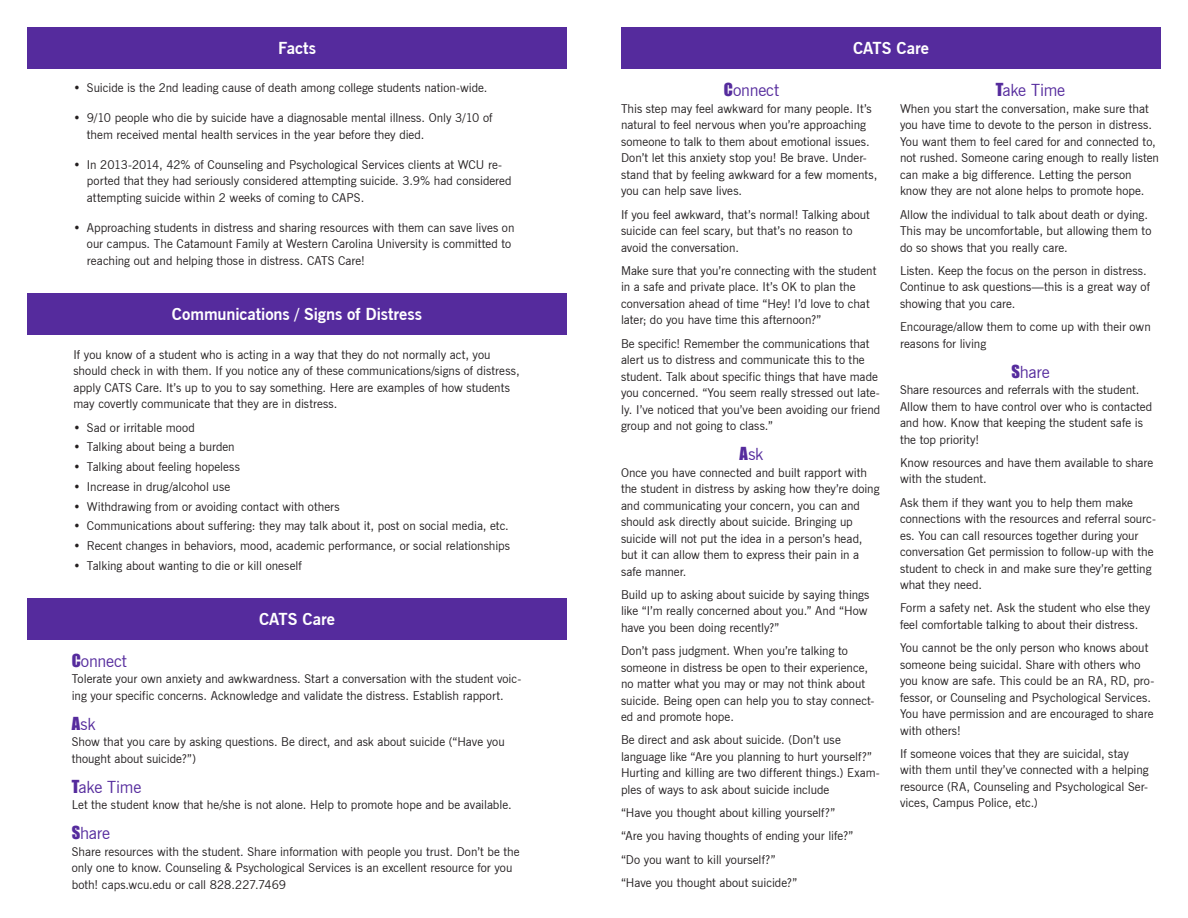
<style>
.page{position:relative;width:1188px;height:918px;background:#fff}
.page>*{position:absolute;margin:0;border:0;box-sizing:border-box;transform-origin:0 0}
.t1{font:700 16.5px "News Gothic BT";letter-spacing:-.005em;color:#fff}
.t2{font:16.5px "News Gothic BT";letter-spacing:-.015em;color:#552b9d}
.t3{font:12px/16.5px "News Gothic BT";color:#231f20}
.s1{font-family:"Impact"}
</style>
<div class="page">
<div style="left:27px;top:27px;width:540px;height:42px;background:#552b9d"></div>
<div style="left:27px;top:293px;width:540px;height:42px;background:#552b9d"></div>
<div style="left:27px;top:598px;width:540px;height:42px;background:#552b9d"></div>
<div style="left:621px;top:27px;width:540px;height:42px;background:#552b9d"></div>
<p class="t1" style="left:278px;top:38px;width:39px">Facts</p>
<p class="t3" style="left:73px;top:80px;width:416px">• Suicide is the 2nd leading cause of death among college students nation-wide.</p>
<p class="t3" style="left:87px;top:110px;width:407px;text-indent:-14px">• 9/10 people who die by suicide have a diagnosable mental illness. Only 3/10 of them received mental health services in the year before they died.</p>
<p class="t3" style="left:87px;top:156px;width:426px;text-indent:-14px">• In 2013-2014, 42% of Counseling and Psychological Services clients at WCU re&shy;ported that they had seriously considered attempting suicide. 3.9% had considered attempting suicide within 2 weeks of coming to CAPS.</p>
<p class="t3" style="left:87px;top:219px;width:429px;text-indent:-14px">• Approaching students in distress and sharing resources with them can save lives on our campus. The Catamount Family at Western Carolina University is committed to reaching out and helping those in distress. CATS Care!</p>
<p class="t1" style="left:172px;top:305px;width:252px">Communications / Signs of Distress</p>
<p class="t3" style="left:73px;top:346px;width:448px">If you know of a student who is acting in a way that they do not normally act, you should check in with them. If you notice any of these communications/signs of distress, apply CATS Care. It’s up to you to say something. Here are examples of how students may covertly communicate that they are in distress.</p>
<p class="t3" style="left:73px;top:419px;width:123px">• Sad or irritable mood</p>
<p class="t3" style="left:73px;top:439px;width:163px">• Talking about being a burden</p>
<p class="t3" style="left:73px;top:459px;width:168px">• Talking about feeling hopeless</p>
<p class="t3" style="left:73px;top:478px;width:158px">• Increase in drug/alcohol use</p>
<p class="t3" style="left:73px;top:498px;width:268px">• Withdrawing from or avoiding contact with others</p>
<p class="t3" style="left:73px;top:518px;width:437px">• Communications about suffering: they may talk about it, post on social media, etc.</p>
<p class="t3" style="left:73px;top:537px;width:438px">• Recent changes in behaviors, mood, academic performance, or social relationships</p>
<p class="t3" style="left:73px;top:557px;width:230px">• Talking about wanting to die or kill oneself</p>
<p class="t1" style="left:259px;top:609px;width:77px">CATS Care</p>
<p class="t2" style="left:72px;top:651px;width:57px"><span class="s1">C</span>onnect</p>
<p class="t3" style="left:72px;top:670px;width:451px">Tolerate your own anxiety and awkwardness. Start a conversation with the student voic&shy;ing your specific concerns. Acknowledge and validate the distress. Establish rapport.</p>
<p class="t2" style="left:72px;top:714px;width:25px"><span class="s1">A</span>sk</p>
<p class="t3" style="left:72px;top:733px;width:434px">Show that you care by asking questions. Be direct, and ask about suicide (“Have you thought about suicide?”)</p>
<p class="t2" style="left:72px;top:777px;width:71px"><span class="s1">T</span>ake Time</p>
<p class="t3" style="left:72px;top:796px;width:441px">Let the student know that he/she is not alone. Help to promote hope and be available.</p>
<p class="t2" style="left:72px;top:823px;width:40px"><span class="s1">S</span>hare</p>
<p class="t3" style="left:72px;top:843px;width:449px">Share resources with the student. Share information with people you trust. Don’t be the only one to know. Counseling &amp; Psychological Services is an excellent resource for you both! caps.wcu.edu or call 828.227.7469</p>
<p class="t1" style="left:853px;top:38px;width:77px">CATS Care</p>
<p class="t2" style="left:724px;top:81px;width:57px"><span class="s1">C</span>onnect</p>
<p class="t3" style="left:621px;top:100px;width:258px">This step may feel awkward for many people. It’s natural to feel nervous when you’re approaching someone to talk to them about emotional issues.<br>Don’t let this anxiety stop you! Be brave. Under&shy;stand that by feeling awkward for a few moments, you can help save lives.</p>
<p class="t3" style="left:621px;top:206px;width:250px">If you feel awkward, that’s normal! Talking about suicide can feel scary, but that’s no reason to avoid the conversation.</p>
<p class="t3" style="left:621px;top:262px;width:257px">Make sure that you’re connecting with the student in a safe and private place. It’s OK to plan the conversation ahead of time “Hey! I’d love to chat later; do you have time this afternoon?”</p>
<p class="t3" style="left:621px;top:335px;width:261px">Be specific! Remember the communications that alert us to distress and communicate this to the student. Talk about specific things that have made you concerned. “You seem really stressed out late&shy;ly. I’ve noticed that you’ve been avoiding our friend group and not going to class.”</p>
<p class="t2" style="left:740px;top:444px;width:25px"><span class="s1">A</span>sk</p>
<p class="t3" style="left:621px;top:464px;width:260px">Once you have connected and built rapport with the student in distress by asking how they’re doing and communicating your concern, you can and should ask directly about suicide. Bringing up suicide will not put the idea in a person’s head, but it can allow them to express their pain in a safe manner.</p>
<p class="t3" style="left:621px;top:586px;width:250px">Build up to asking about suicide by saying things like “I’m really concerned about you.” And “How have you been doing recently?”</p>
<p class="t3" style="left:621px;top:643px;width:255px">Don’t pass judgment. When you’re talking to someone in distress be open to their experience, no matter what you may or may not think about suicide. Being open can help you to stay connect&shy;ed and promote hope.</p>
<p class="t3" style="left:621px;top:732px;width:260px">Be direct and ask about suicide. (Don’t use language like “Are you planning to hurt yourself?” Hurting and killing are two different things.) Exam&shy;ples of ways to ask about suicide include</p>
<p class="t3" style="left:621px;top:805px;width:216px">“Have you thought about killing yourself?”</p>
<p class="t3" style="left:621px;top:828px;width:234px">“Are you having thoughts of ending your life?”</p>
<p class="t3" style="left:621px;top:851px;width:156px">“Do you want to kill yourself?”</p>
<p class="t3" style="left:621px;top:874px;width:178px">“Have you thought about suicide?”</p>
<p class="t2" style="left:996px;top:81px;width:71px"><span class="s1">T</span>ake Time</p>
<p class="t3" style="left:900px;top:100px;width:260px">When you start the conversation, make sure that you have time to devote to the person in distress.<br>You want them to feel cared for and connected to, not rushed. Someone caring enough to really listen can make a big difference. Letting the person know they are not alone helps to promote hope.</p>
<p class="t3" style="left:900px;top:206px;width:253px">Allow the individual to talk about death or dying.<br>This may be uncomfortable, but allowing them to do so shows that you really care.</p>
<p class="t3" style="left:900px;top:262px;width:252px">Listen. Keep the focus on the person in distress.<br>Continue to ask questions—this is a great way of showing that you care.</p>
<p class="t3" style="left:900px;top:319px;width:252px">Encourage/allow them to come up with their own reasons for living</p>
<p class="t2" style="left:1011px;top:362px;width:40px"><span class="s1">S</span>hare</p>
<p class="t3" style="left:900px;top:382px;width:254px">Share resources and referrals with the student.<br>Allow them to have control over who is contacted and how. Know that keeping the student safe is the top priority!</p>
<p class="t3" style="left:900px;top:454px;width:255px">Know resources and have them available to share with the student.</p>
<p class="t3" style="left:900px;top:494px;width:257px">Ask them if they want you to help them make connections with the resources and referral sourc&shy;es. You can call resources together during your conversation Get permission to follow-up with the student to check in and make sure they’re getting what they need.</p>
<p class="t3" style="left:900px;top:600px;width:252px">Form a safety net. Ask the student who else they feel comfortable talking to about their distress.</p>
<p class="t3" style="left:900px;top:640px;width:256px">You cannot be the only person who knows about someone being suicidal. Share with others who you know are safe. This could be an RA, RD, pro&shy;fessor, or Counseling and Psychological Services.<br>You have permission and are encouraged to share with others!</p>
<p class="t3" style="left:900px;top:745px;width:250px">If someone voices that they are suicidal, stay with them until they’ve connected with a helping resource (RA, Counseling and Psychological Ser&shy;vices, Campus Police, etc.)</p>
</div>
